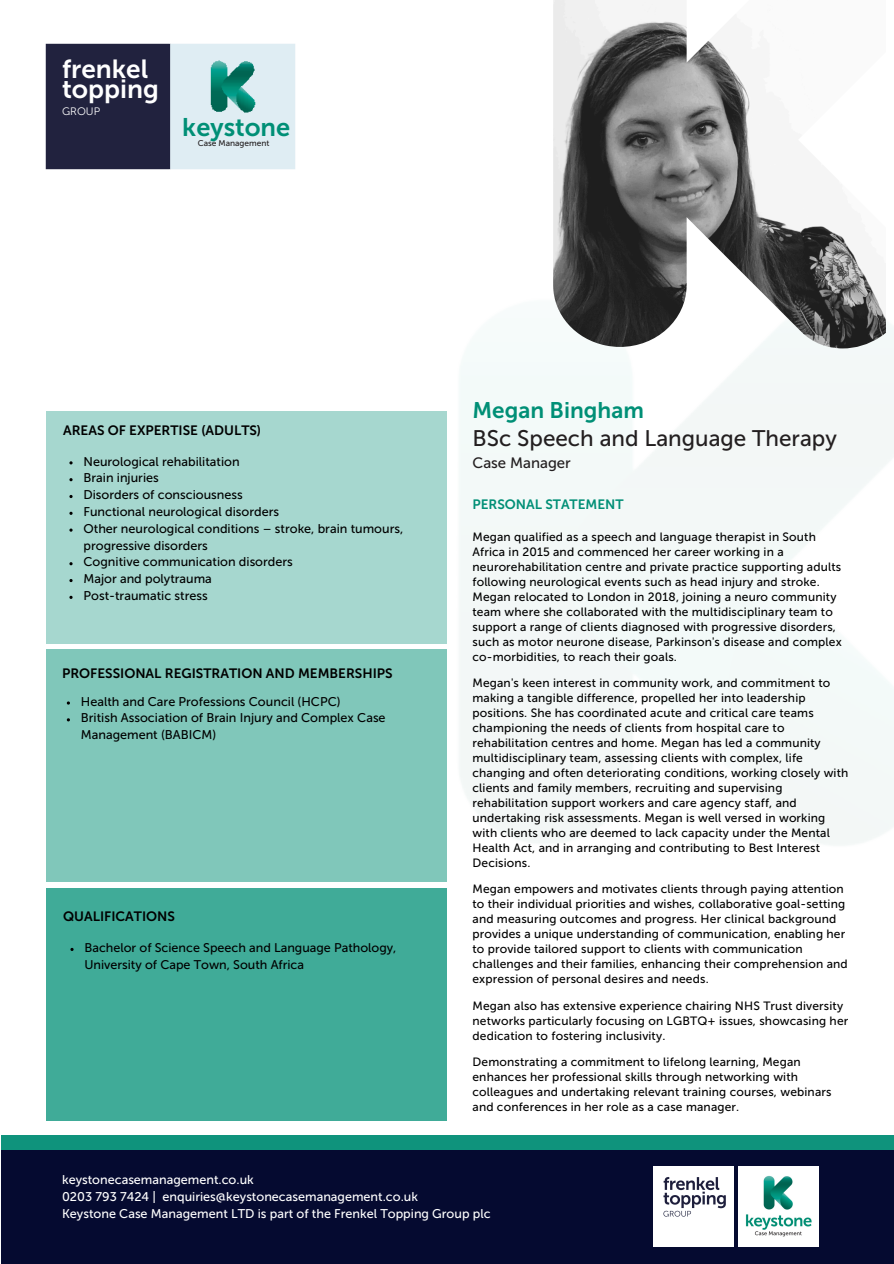
<style>
.page{position:relative;width:894px;height:1264px;background:#fff}
.page>*{position:absolute;margin:0;border:0;box-sizing:border-box;transform-origin:0 0}
.t1{font:26.1px/20.7px "Museo Sans 700";color:#fff}
.t2{font:25.35px "Museo Sans 700";color:#008f76}
.t3{font:22.5px "Museo Sans 500";color:#231f20}
.t4{font:22.5px "Museo Sans 700";color:#008f76}
.t5{font:15px "Museo Sans 500";color:#231f20}
.t6{font:13.5px "Museo Sans 700";color:#000}
.t7{font:13.5px "Museo Sans 700";color:#008f76}
.t8{font:12.6px/16.8px "Museo Sans 500";color:#000}
.t9{font:12.6px/16.8px "Museo Sans 500";color:#fff}
.t10{font:12px/15px "Museo Sans 500";letter-spacing:.01em;color:#000}
.t11{font:10.8px "Museo Sans 300";color:#fff}
.t12{font:8.4px "Museo Sans 500";color:#231f20}
</style>
<div class="page">
<img style="left:265px;top:317px;width:628px;height:537px">
<img style="left:553px;top:0;width:332px;height:348px">
<img style="left:45px;top:43px;width:250px;height:127px">
<div style="left:1px;top:1134px;width:892px;height:40px;background:#0f937c"></div>
<div style="left:1px;top:1150px;width:892px;height:113px;background:#050a30"></div>
<img style="left:738px;top:1166px;width:80px;height:80px">
<img style="left:653px;top:1166px;width:80px;height:80px">
<div style="left:47px;top:648px;width:399px;height:233px;background:#80c7ba"></div>
<div style="left:47px;top:411px;width:399px;height:232px;background:#a6d7cf"></div>
<div style="left:47px;top:888px;width:399px;height:232px;background:#40ab98"></div>
<svg style="left:70px;top:948px;width:4px;height:3px"></svg>
<svg style="left:69px;top:461px;width:4px;height:3px"></svg>
<svg style="left:69px;top:478px;width:4px;height:3px"></svg>
<svg style="left:69px;top:495px;width:4px;height:3px"></svg>
<svg style="left:69px;top:511px;width:4px;height:4px"></svg>
<svg style="left:69px;top:562px;width:4px;height:3px"></svg>
<svg style="left:69px;top:579px;width:4px;height:3px"></svg>
<svg style="left:69px;top:595px;width:4px;height:4px"></svg>
<p class="t1" style="left:62px;top:59px;width:98px">frenkel topping</p>
<p class="t11" style="left:62px;top:105px;width:40px">GROUP</p>
<h5 class="t2" style="left:182px;top:112px;width:109px">keystone</h5>
<p class="t12" style="left:198px;top:138px;width:73px">Case Management</p>
<h4 class="t6" style="left:63px;top:422px;width:199px">AREAS OF EXPERTISE (ADULTS)</h4>
<h5 class="t8" style="left:83px;top:453px;width:158px">Neurological rehabilitation</h5>
<p class="t8" style="left:83px;top:469px;width:77px">Brain injuries</p>
<p class="t8" style="left:83px;top:486px;width:161px">Disorders of consciousness</p>
<p class="t8" style="left:83px;top:503px;width:197px">Functional neurological disorders</p>
<p class="t8" style="left:83px;top:520px;width:321px">Other neurological conditions – stroke, brain tumours, progressive disorders</p>
<p class="t8" style="left:83px;top:553px;width:211px">Cognitive communication disorders</p>
<p class="t8" style="left:83px;top:570px;width:130px">Major and polytrauma</p>
<p class="t8" style="left:83px;top:587px;width:126px">Post-traumatic stress</p>
<h6 class="t6" style="left:62px;top:665px;width:332px">PROFESSIONAL REGISTRATION AND MEMBERSHIPS</h6>
<p class="t8" style="left:81px;top:693px;width:261px">Health and Care Professions Council (HCPC)</p>
<p class="t8" style="left:81px;top:709px;width:306px">British Association of Brain Injury and Complex Case<br>Management (BABICM)</p>
<h3 class="t6" style="left:63px;top:908px;width:113px">QUALIFICATIONS</h3>
<h2 class="t8" style="left:84px;top:939px;width:313px">Bachelor of Science Speech and Language Pathology,<br>University of Cape Town, South Africa</h2>
<p class="t4" style="left:472px;top:396px;width:173px">Megan Bingham</p>
<p class="t3" style="left:472px;top:425px;width:366px">BSc Speech and Language Therapy</p>
<p class="t5" style="left:472px;top:454px;width:100px">Case Manager</p>
<p class="t7" style="left:472px;top:496px;width:152px">PERSONAL STATEMENT</p>
<h5 class="t10" style="left:472px;top:529px;width:370px">Megan qualified as a speech and language therapist in South Africa in 2015 and commenced her career working in a neurorehabilitation centre and private practice supporting adults following neurological events such as head injury and stroke.<br>Megan relocated to London in 2018, joining a neuro community team where she collaborated with the multidisciplinary team to support a range of clients diagnosed with progressive disorders, such as motor neurone disease, Parkinson's disease and complex co-morbidities, to reach their goals.</h5>
<p class="t10" style="left:472px;top:675px;width:377px">Megan's keen interest in community work, and commitment to making a tangible difference, propelled her into leadership positions. She has coordinated acute and critical care teams championing the needs of clients from hospital care to rehabilitation centres and home. Megan has led a community multidisciplinary team, assessing clients with complex, life changing and often deteriorating conditions, working closely with clients and family members, recruiting and supervising rehabilitation support workers and care agency staff, and undertaking risk assessments. Megan is well versed in working with clients who are deemed to lack capacity under the Mental Health Act, and in arranging and contributing to Best Interest Decisions.</p>
<p class="t10" style="left:472px;top:881px;width:376px">Megan empowers and motivates clients through paying attention to their individual priorities and wishes, collaborative goal-setting and measuring outcomes and progress. Her clinical background provides a unique understanding of communication, enabling her to provide tailored support to clients with communication challenges and their families, enhancing their comprehension and expression of personal desires and needs.</p>
<p class="t10" style="left:472px;top:998px;width:377px">Megan also has extensive experience chairing NHS Trust diversity networks particularly focusing on LGBTQ+ issues, showcasing her dedication to fostering inclusivity.</p>
<p class="t10" style="left:472px;top:1054px;width:360px">Demonstrating a commitment to lifelong learning, Megan enhances her professional skills through networking with colleagues and undertaking relevant training courses, webinars and conferences in her role as a case manager.</p>
<h5 class="t9" style="left:62px;top:1171px;width:430px">keystonecasemanagement.co.uk<br>0203 793 7424 | enquiries@keystonecasemanagement.co.uk<br>Keystone Case Management LTD is part of the Frenkel Topping Group plc</h5>
</div>
